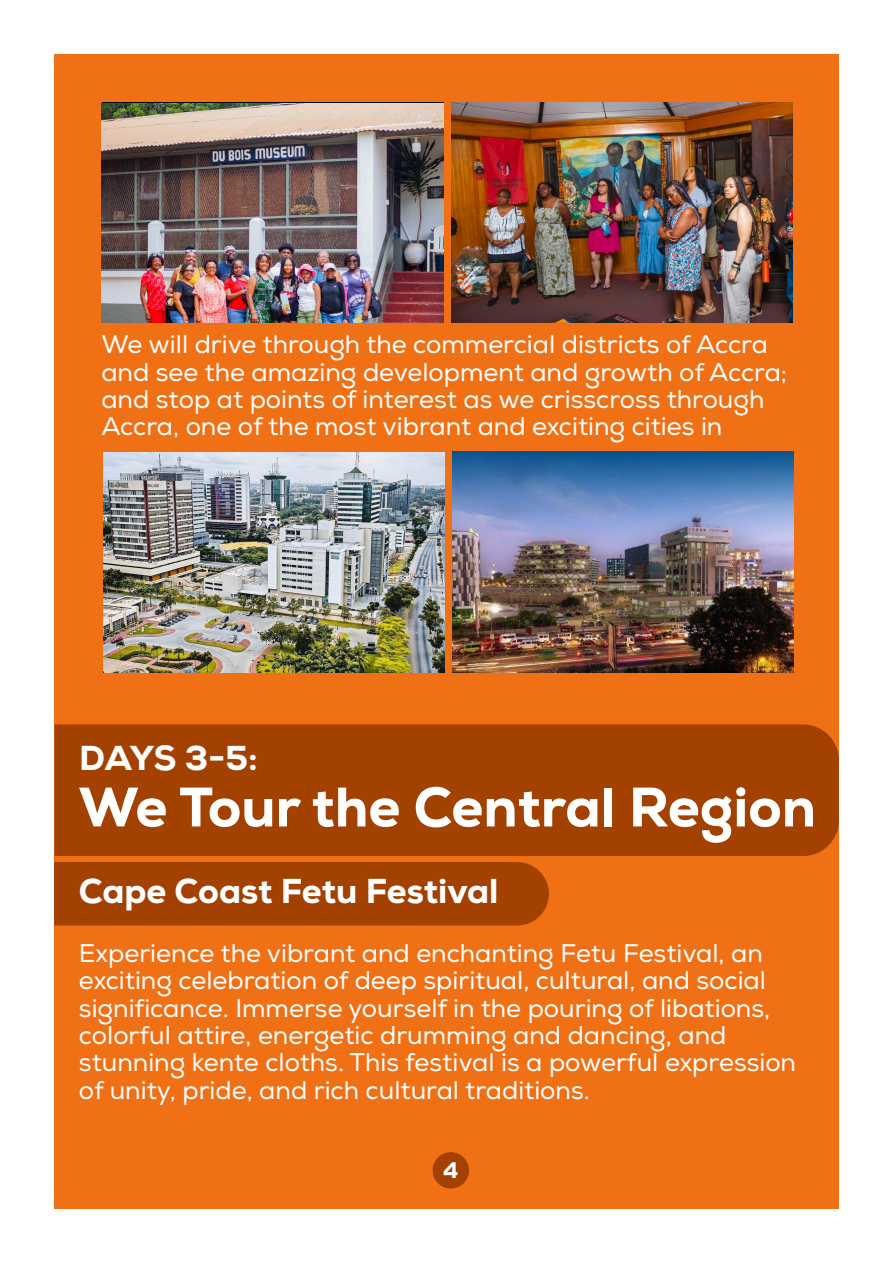
<style>
.page{position:relative;width:893px;height:1263px;background:#fff}
.page>*{position:absolute;margin:0;border:0;box-sizing:border-box;transform-origin:0 0}
.t1{font:800 55.5px "Nexa";color:#fff}
.t2{font:800 34.5px "Nexa";color:#fff}
.t3{font:25.5px/27.3px "Nexa";color:#fff}
.t4{font:800 22.5px "Nexa";color:#fff}
</style>
<div class="page">
<div style="left:54px;top:54px;width:785px;height:1155px;background:#f07016"></div>
<img style="left:102px;top:103px;width:341px;height:219px">
<img style="left:451px;top:103px;width:341px;height:220px">
<div style="left:433px;top:1152px;width:36px;height:36px;background:#a34100;border-radius:50%"></div>
<img style="left:104px;top:452px;width:341px;height:220px">
<img style="left:452px;top:451px;width:342px;height:221px">
<div style="left:55px;top:724px;width:784px;height:132px;background:#a34100"></div>
<div style="left:54px;top:862px;width:495px;height:63px;background:#a34100"></div>
<p class="t3" style="left:101px;top:331px;width:687px">We will drive through the commercial districts of Accra and see the amazing development and growth of Accra; and stop at points of interest as we crisscross through Accra, one of the most vibrant and exciting cities in</p>
<p class="t2" style="left:79px;top:736px;width:180px">DAYS 3-5:</p>
<p class="t1" style="left:79px;top:772px;width:738px">We Tour the Central Region</p>
<p class="t2" style="left:79px;top:869px;width:421px">Cape Coast Fetu Festival</p>
<p class="t3" style="left:79px;top:940px;width:719px">Experience the vibrant and enchanting Fetu Festival, an exciting celebration of deep spiritual, cultural, and social significance. Immerse yourself in the pouring of libations, colorful attire, energetic drumming and dancing, and stunning kente cloths. This festival is a powerful expression of unity, pride, and rich cultural traditions.</p>
<p class="t4" style="left:443px;top:1156px;width:17px">4</p>
</div>
